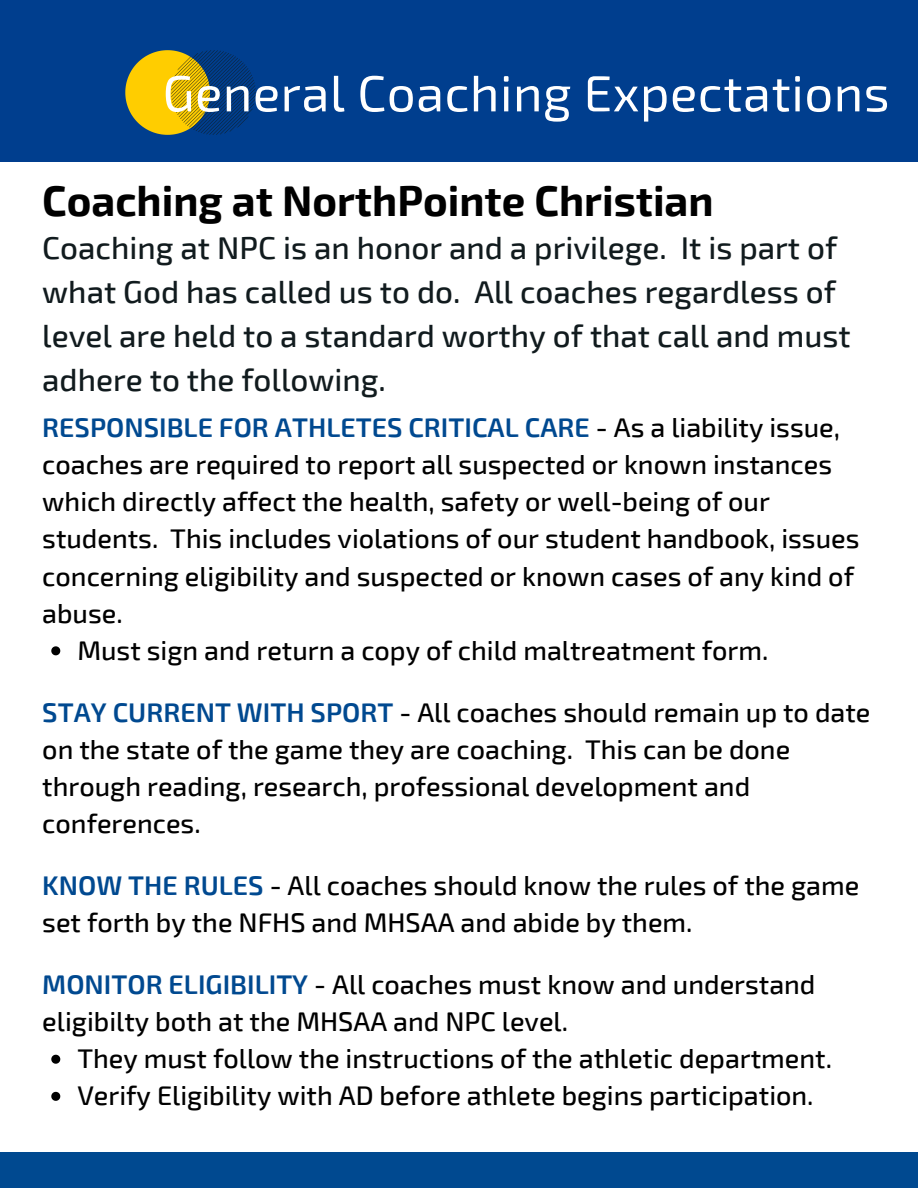
<style>
.page{position:relative;width:918px;height:1188px;background:#fff}
.page>*{position:absolute;margin:0;border:0;box-sizing:border-box;transform-origin:0 0}
.t1{font:50.85px "Exo 2";letter-spacing:.01em;color:#fff}
.t2{font:700 42px "Exo 2";color:#000}
.t3{font:500 31.5px/43.8px "Exo 2";color:#111b1e}
.t4{font:500 27px/37.2px "Exo 2";color:#000}
.s1{font-weight:600;color:#004990}
</style>
<div class="page">
<div style="left:0;top:1153px;width:918px;height:35px;background:#004990"></div>
<div style="left:0;top:0;width:918px;height:162px;background:#003e8e"></div>
<svg style="left:125px;top:50px;width:131px;height:85px"></svg>
<svg style="left:51px;top:646px;width:9px;height:9px"></svg>
<svg style="left:51px;top:1055px;width:9px;height:9px"></svg>
<svg style="left:51px;top:1092px;width:9px;height:9px"></svg>
<p class="t1" style="left:163px;top:61px;width:728px">General Coaching Expectations</p>
<p class="t2" style="left:42px;top:174px;width:673px">Coaching at NorthPointe Christian</p>
<p class="t3" style="left:42px;top:225px;width:810px">Coaching at NPC is an honor and a privilege. It is part of what God has called us to do. All coaches regardless of level are held to a standard worthy of that call and must adhere to the following.</p>
<p class="t4" style="left:42px;top:408px;width:819px"><span class="s1">RESPONSIBLE FOR ATHLETES CRITICAL CARE</span> - As a liability issue, coaches are required to report all suspected or known instances which directly affect the health, safety or well-being of our students. This includes violations of our student handbook, issues concerning eligibility and suspected or known cases of any kind of abuse.</p>
<p class="t4" style="left:77px;top:630px;width:693px">Must sign and return a copy of child maltreatment form.</p>
<p class="t4" style="left:42px;top:692px;width:830px"><span class="s1">STAY CURRENT WITH SPORT</span> - All coaches should remain up to date on the state of the game they are coaching. This can be done through reading, research, professional development and conferences.</p>
<p class="t4" style="left:42px;top:866px;width:819px"><span class="s1">KNOW THE RULES</span> - All coaches should know the rules of the game set forth by the NFHS and MHSAA and abide by them.</p>
<p class="t4" style="left:42px;top:965px;width:775px"><span class="s1">MONITOR ELIGIBILITY</span> - All coaches must know and understand eligibilty both at the MHSAA and NPC level.</p>
<p class="t4" style="left:77px;top:1039px;width:756px">They must follow the instructions of the athletic department.</p>
<p class="t4" style="left:77px;top:1076px;width:738px">Verify Eligibility with AD before athlete begins participation.</p>
</div>
